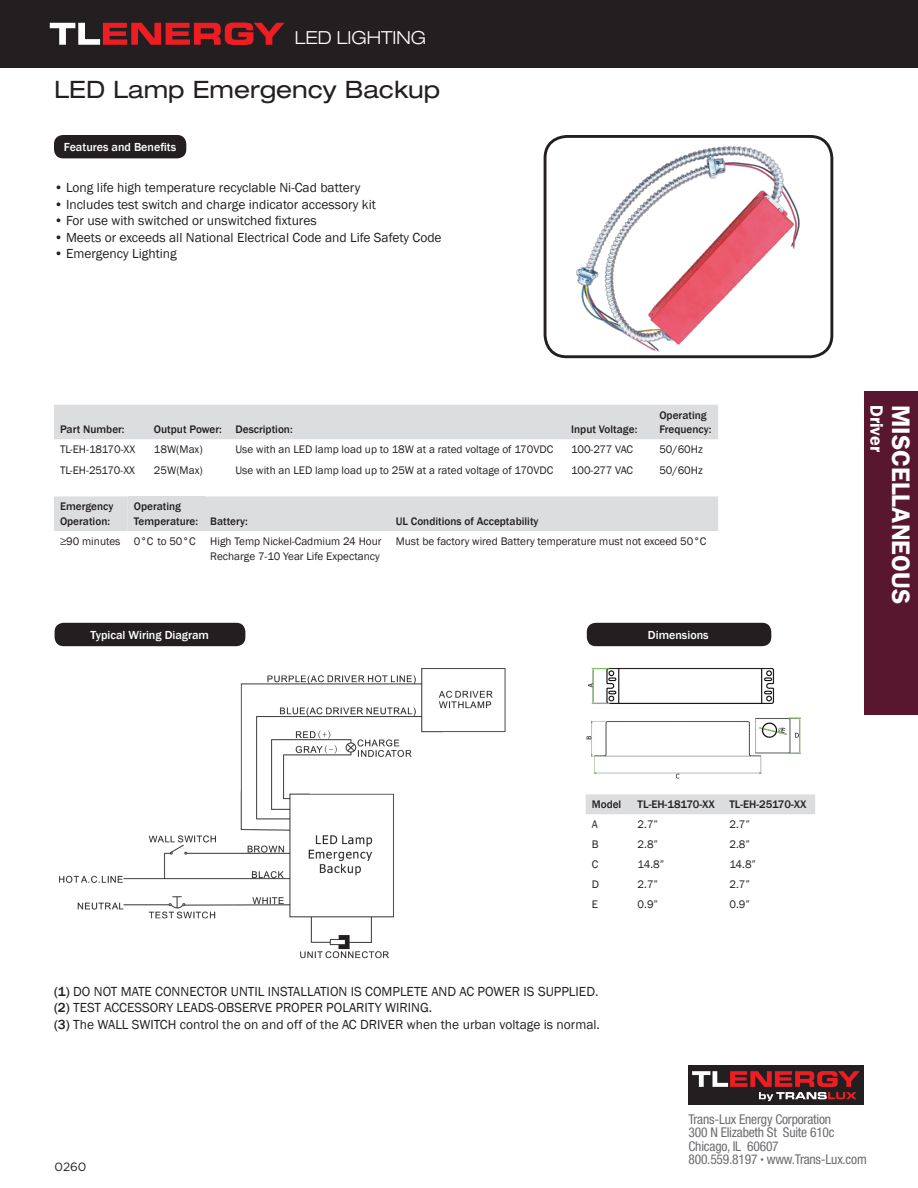
<style>
.page{position:relative;width:918px;height:1188px;background:#fff}
.page>*{position:absolute;margin:0;border:0;box-sizing:border-box;transform-origin:0 0}
.t1{font:600 25.5px "Franklin Gothic";color:#fff}
.Body{font:expanded 24px "Helvetica Neue";color:#231f20}
.t2{font:300 expanded 18px "Helvetica Neue";color:#fff}
.t3{font:600 18px "Franklin Gothic";color:#fff}
.Bulleted_Points_W{font:13.5px "Franklin Gothic";color:#231f20}
.t4{font:condensed 13.5px/13.5px "Helvetica Neue";letter-spacing:-.015em;color:#6c6d70}
.t5{font:500 12px "Franklin Gothic";color:#fff}
.t6{font:12px "Gotham";color:#231f20}
.Body-2{font:11.25px/14.7px "Franklin Gothic";color:#231f20}
.Body-3{font:500 11.25px/14.7px "Franklin Gothic";color:#231f20}
.Body-4{font:11.25px "Franklin Gothic";letter-spacing:-.03em;color:#231f20}
.s1{font-weight:500}
.s2{font-size:7.05px}
</style>
<div class="page">
<div style="left:688px;top:1065px;width:176px;height:40px;background:#231f20"></div>
<svg style="left:692px;top:1071px;width:168px;height:30px"></svg>
<div style="left:0;top:0;width:918px;height:67px;background:#231f20"></div>
<svg style="left:50px;top:23px;width:234px;height:22px"></svg>
<div style="left:864px;top:391px;width:54px;height:324px;background:#58172f"></div>
<img style="left:576px;top:146px;width:224px;height:206px">
<div style="left:544px;top:135px;width:289px;height:223px;border:3px solid #231f20;border-radius:22px"></div>
<div style="left:54px;top:135px;width:132px;height:23px;background:#231f20;border-radius:9px"></div>
<div style="left:54px;top:405px;width:664px;height:34px;background:#dcdddf"></div>
<div style="left:54px;top:496px;width:664px;height:35px;background:#dcdddf"></div>
<div style="left:128px;top:496px;width:76px;height:35px;background:#dcdddf"></div>
<div style="left:55px;top:623px;width:190px;height:23px;background:#231f20;border-radius:9px"></div>
<img style="left:59px;top:668px;width:447px;height:291px">
<div style="left:587px;top:623px;width:184px;height:23px;background:#231f20;border-radius:9px"></div>
<div style="left:586px;top:794px;width:229px;height:20px;background:#dcdddf"></div>
<img style="left:586px;top:646px;width:215px;height:133px">
<p class="t2" style="left:295px;top:27px;width:133px">LED LIGHTING</p>
<p class="Body" style="left:54px;top:75px;width:388px">LED Lamp Emergency Backup</p>
<p class="t5" style="left:64px;top:139px;width:114px">Features and Benefits</p>
<p class="Bulleted_Points_W" style="left:54px;top:179px;width:308px">• Long life high temperature recyclable Ni-Cad battery</p>
<p class="Bulleted_Points_W" style="left:54px;top:196px;width:323px">• Includes test switch and charge indicator accessory kit</p>
<p class="Bulleted_Points_W" style="left:54px;top:212px;width:264px">• For use with switched or unswitched fixtures</p>
<p class="Bulleted_Points_W" style="left:54px;top:229px;width:389px">• Meets or exceeds all National Electrical Code and Life Safety Code</p>
<p class="Bulleted_Points_W" style="left:54px;top:245px;width:124px">• Emergency Lighting</p>
<p class="Body-3" style="left:60px;top:422px;width:66px">Part Number:</p>
<p class="Body-3" style="left:154px;top:422px;width:70px">Output Power:</p>
<p class="Body-3" style="left:236px;top:422px;width:59px">Description:</p>
<p class="Body-3" style="left:571px;top:422px;width:68px">Input Voltage:</p>
<p class="Body-3" style="left:659px;top:408px;width:53px">Operating<br>Frequency:</p>
<p class="Body-2" style="left:60px;top:442px;width:77px">TL-EH-18170-XX</p>
<p class="Body-2" style="left:154px;top:442px;width:50px">18W(Max)</p>
<p class="Body-2" style="left:236px;top:442px;width:319px">Use with an LED lamp load up to 18W at a rated voltage of 170VDC</p>
<p class="Body-4" style="left:571px;top:442px;width:63px">100-277 VAC</p>
<p class="Body-2" style="left:659px;top:442px;width:45px">50/60Hz</p>
<p class="Body-2" style="left:60px;top:463px;width:77px">TL-EH-25170-XX</p>
<p class="Body-2" style="left:154px;top:463px;width:50px">25W(Max)</p>
<p class="Body-2" style="left:236px;top:463px;width:319px">Use with an LED lamp load up to 25W at a rated voltage of 170VDC</p>
<p class="Body-4" style="left:571px;top:463px;width:63px">100-277 VAC</p>
<p class="Body-2" style="left:659px;top:463px;width:45px">50/60Hz</p>
<p class="Body-3" style="left:60px;top:499px;width:55px">Emergency<br>Operation:</p>
<p class="Body-3" style="left:134px;top:499px;width:49px">Operating</p>
<p class="Body-3" style="left:134px;top:514px;width:66px">Temperature:</p>
<p class="Body-3" style="left:210px;top:514px;width:39px">Battery:</p>
<p class="Body-3" style="left:396px;top:514px;width:144px">UL Conditions of Acceptability</p>
<p class="Body-2" style="left:60px;top:534px;width:62px">≥90 minutes</p>
<p class="Body-2" style="left:134px;top:534px;width:63px">0°C to 50°C</p>
<p class="Body-2" style="left:210px;top:534px;width:173px">High Temp Nickel-Cadmium 24 Hour<br>Recharge 7-10 Year Life Expectancy</p>
<p class="Body-2" style="left:396px;top:534px;width:312px">Must be factory wired Battery temperature must not exceed 50°C</p>
<p class="t5" style="left:91px;top:627px;width:120px">Typical Wiring Diagram</p>
<p class="t5" style="left:648px;top:627px;width:62px">Dimensions</p>
<h3 class="t3" style="left:887px;top:405px;width:13px;rotate:90deg">A</h3>
<p class="t3" style="left:887px;top:405px;width:49px;rotate:90deg">Driver</p>
<p class="t1" style="left:916px;top:405px;width:201px;rotate:90deg">MISCELLANEOUS</p>
<p class="Body-3" style="left:592px;top:797px;width:31px">Model</p>
<p class="Body-3" style="left:638px;top:797px;width:79px">TL-EH-18170-XX</p>
<p class="Body-3" style="left:729px;top:797px;width:79px">TL-EH-25170-XX</p>
<p class="Body-2" style="left:592px;top:817px;width:8px">A</p>
<p class="Body-2" style="left:638px;top:817px;width:22px">2.7”</p>
<p class="Body-2" style="left:729px;top:817px;width:22px">2.7”</p>
<p class="Body-2" style="left:592px;top:837px;width:8px">B</p>
<p class="Body-2" style="left:638px;top:837px;width:22px">2.8”</p>
<p class="Body-2" style="left:729px;top:837px;width:22px">2.8”</p>
<p class="Body-2" style="left:592px;top:857px;width:8px">C</p>
<p class="Body-2" style="left:638px;top:857px;width:28px">14.8”</p>
<p class="Body-2" style="left:729px;top:857px;width:28px">14.8”</p>
<p class="Body-2" style="left:592px;top:877px;width:9px">D</p>
<p class="Body-2" style="left:638px;top:877px;width:22px">2.7”</p>
<p class="Body-2" style="left:729px;top:877px;width:22px">2.7”</p>
<p class="Body-2" style="left:592px;top:897px;width:8px">E</p>
<p class="Body-2" style="left:638px;top:897px;width:22px">0.9”</p>
<p class="Body-2" style="left:729px;top:897px;width:22px">0.9”</p>
<p class="Bulleted_Points_W" style="left:54px;top:983px;width:546px"><span class="s1">(1)</span> DO NOT MATE CONNECTOR UNTIL INSTALLATION IS COMPLETE AND AC POWER IS SUPPLIED.</p>
<p class="Bulleted_Points_W" style="left:54px;top:999px;width:380px"><span class="s1">(2)</span> TEST ACCESSORY LEADS-OBSERVE PROPER POLARITY WIRING.</p>
<p class="Bulleted_Points_W" style="left:54px;top:1016px;width:547px"><span class="s1">(3)</span> The WALL SWITCH control the on and off of the AC DRIVER when the urban voltage is normal.</p>
<p class="t6" style="left:55px;top:1159px;width:33px">0260</p>
<p class="t4" style="left:688px;top:1112px;width:180px">Trans-Lux Energy Corporation<br>300 N Elizabeth St Suite 610c<br>Chicago, IL 60607<br>800.559.8197 <span class="s2">•</span> www.Trans-Lux.com</p>
</div>
